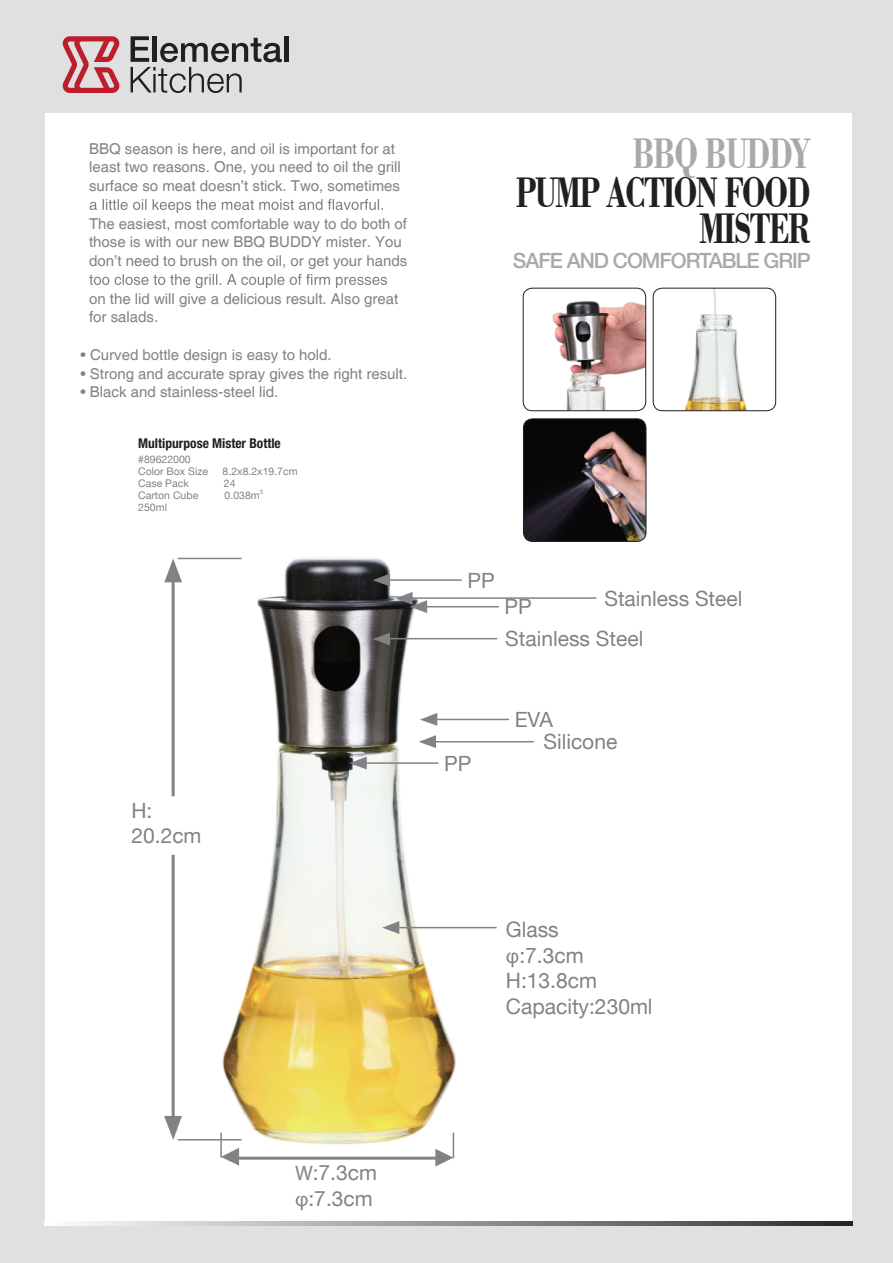
<style>
.page{position:relative;width:893px;height:1263px;background:#e0e0e1}
.page>*{position:absolute;margin:0;border:0;box-sizing:border-box;transform-origin:0 0}
.t1{font:700 45px/36px "Bodoni BT";letter-spacing:-.055em;color:#231f20;text-align:right;scale:.7 1}
.t2{font:700 45px "Bodoni BT";letter-spacing:-.05em;color:#a8a9ad;scale:.7 1}
.t3{font:21.3px/25.7px "Helvetica Neue LT";color:#808285}
.t4{font:21px/25.2px "Helvetica Neue LT";color:#808285}
.t5{font:500 21px "Helvetica Neue LT";letter-spacing:-.05em;color:#a8a9ad}
.t6{font:15px/18.8px "Helvetica";color:#808285}
.t7{font:700 condensed 13.5px "Helvetica Neue";color:#231f20}
.t8{font:10.5px/12px "Helvetica Neue LT";color:#808285}
.t9{font:6.15px "Helvetica Neue LT";color:#808285}
.s1{font-family:"Myriad Pro"}
</style>
<div class="page">
<div style="left:45px;top:114px;width:806px;height:1110px;background:#fff"></div>
<svg style="left:44px;top:1222px;width:808px;height:4px;background:#949597"></svg>
<svg style="left:63px;top:36px;width:57px;height:57px"></svg>
<hr style="left:284px;top:36px;width:4px;height:26px;background:#231f20">
<svg style="left:131px;top:36px;width:151px;height:57px"></svg>
<svg style="left:90px;top:199px;width:293px;height:14px"></svg>
<svg style="left:89px;top:274px;width:298px;height:14px"></svg>
<img style="left:523px;top:288px;width:123px;height:123px">
<div style="left:523px;top:288px;width:123px;height:123px;border:1px solid #231f20;border-radius:9px"></div>
<img style="left:653px;top:288px;width:123px;height:123px">
<div style="left:653px;top:288px;width:123px;height:123px;border:1px solid #231f20;border-radius:9px"></div>
<img style="left:523px;top:419px;width:123px;height:122px">
<div style="left:523px;top:418px;width:123px;height:124px;border:1px solid #231f20;border-radius:9px"></div>
<img style="left:195px;top:557px;width:277px;height:592px">
<hr style="left:178px;top:1139px;width:64px;height:1px;background:#808285">
<hr style="left:172px;top:573px;width:3px;height:223px;background:#808285">
<hr style="left:172px;top:855px;width:3px;height:270px;background:#808285">
<hr style="left:178px;top:558px;width:64px;height:1px;background:#808285">
<svg style="left:164px;top:558px;width:18px;height:24px"></svg>
<svg style="left:164px;top:1116px;width:18px;height:24px"></svg>
<hr style="left:235px;top:1157px;width:209px;height:3px;background:#808285">
<svg style="left:221px;top:1148px;width:18px;height:18px"></svg>
<hr style="left:220px;top:1133px;width:2px;height:24px;background:#808285">
<svg style="left:435px;top:1133px;width:19px;height:33px"></svg>
<hr style="left:399px;top:927px;width:98px;height:1px;background:#808285">
<svg style="left:382px;top:921px;width:17px;height:13px"></svg>
<hr style="left:381px;top:579px;width:81px;height:2px;background:#808285">
<svg style="left:373px;top:574px;width:17px;height:12px"></svg>
<hr style="left:358px;top:762px;width:80px;height:2px;background:#808285">
<svg style="left:350px;top:757px;width:17px;height:12px"></svg>
<hr style="left:429px;top:719px;width:80px;height:1px;background:#808285">
<svg style="left:420px;top:713px;width:17px;height:13px"></svg>
<hr style="left:419px;top:606px;width:80px;height:1px;background:#808285">
<hr style="left:407px;top:597px;width:189px;height:2px;background:#808285">
<svg style="left:395px;top:592px;width:32px;height:21px"></svg>
<hr style="left:384px;top:638px;width:113px;height:1px;background:#808285">
<svg style="left:373px;top:633px;width:17px;height:12px"></svg>
<hr style="left:427px;top:741px;width:107px;height:1px;background:#808285">
<svg style="left:419px;top:735px;width:17px;height:13px"></svg>
<p class="t6" style="left:89px;top:139px;width:313px">BBQ season is here, and oil is important for at least two reasons. One, you need to oil the grill surface so meat doesn’t stick. Two, sometimes</p>
<p class="t6" style="left:89px;top:214px;width:320px">The easiest, most comfortable way to do both of those is with our new BBQ BUDDY mister. You don’t need to brush on the oil, or get your hands</p>
<p class="t6" style="left:89px;top:289px;width:311px">on the lid will give a delicious result. Also great for salads.</p>
<p class="t6" style="left:81px;top:346px;width:253px">• Curved bottle design is easy to hold.</p>
<p class="t6" style="left:81px;top:364px;width:328px">• Strong and accurate spray gives the right result.</p>
<p class="t6" style="left:81px;top:383px;width:199px">• Black and stainless-steel lid.</p>
<p class="t7" style="left:138px;top:435px;width:144px">Multipurpose Mister Bottle</p>
<p class="t8" style="left:138px;top:453px;width:71px">#89622000<br>Color Box Size</p>
<p class="t8" style="left:223px;top:465px;width:77px">8.2x8.2x19.7cm</p>
<p class="t8" style="left:138px;top:477px;width:52px">Case Pack</p>
<p class="t8" style="left:224px;top:477px;width:13px">24</p>
<p class="t8" style="left:138px;top:489px;width:62px">Carton Cube</p>
<p class="t8" style="left:225px;top:489px;width:37px">0.038m</p>
<p class="t9" style="left:260px;top:488px;width:5px">3</p>
<p class="t8" style="left:138px;top:501px;width:30px">250ml</p>
<h3 class="t4" style="left:131px;top:798px;width:72px">H:<br>20.2cm</h3>
<h1 class="t2" style="left:632px;top:125px;width:257px">BBQ BUDDY</h1>
<h1 class="t1" style="left:516px;top:173px;width:423px">PUMP ACTION FOOD<br>MISTER</h1>
<h3 class="t5" style="left:513px;top:248px;width:300px">SAFE AND COMFORTABLE GRIP</h3>
<h3 class="t4" style="left:467px;top:567px;width:29px">PP</h3>
<h3 class="t4" style="left:505px;top:578px;width:239px;line-height:40.5px;text-indent:99px">Stainless Steel<br>Stainless Steel</h3>
<h3 class="t4" style="left:505px;top:594px;width:29px">PP</h3>
<h3 class="t4" style="left:444px;top:750px;width:29px">PP</h3>
<h3 class="t4" style="left:515px;top:707px;width:40px">EVA</h3>
<h3 class="t4" style="left:543px;top:729px;width:75px">Silicone</h3>
<h2 class="t3" style="left:506px;top:916px;width:148px">Glass<br><span class="s1">φ</span>:7.3cm<br>H:13.8cm<br>Capacity:230ml</h2>
<h3 class="t4" style="left:295px;top:1160px;width:83px"><span class="s1">W</span>:7.3cm <span class="s1">φ</span>:7.3cm</h3>
</div>
